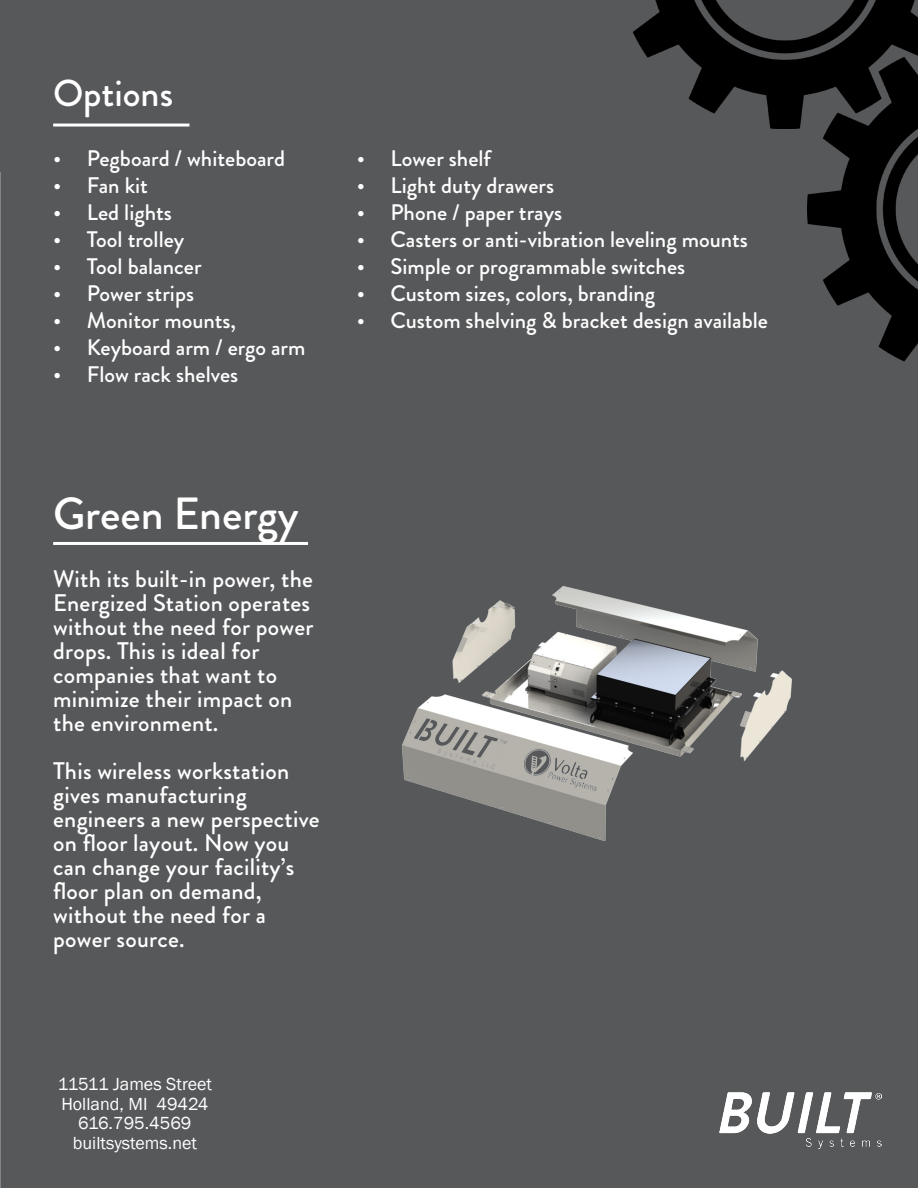
<style>
.page{position:relative;width:918px;height:1188px;background:#57585a}
.page>*{position:absolute;margin:0;border:0;box-sizing:border-box;transform-origin:0 0}
.t1{font:500 45px "Brandon Grotesque";color:#fff}
.t2{font:500 37.5px "Brandon Grotesque";color:#fff}
.t3{font:500 24px/24px "Brandon Grotesque";letter-spacing:.01em;color:#fff}
.t4{font:500 22.5px "Brandon Grotesque";color:#fff}
.t5{font:18px/19.5px "Franklin Gothic";color:#fff;text-align:center}
</style>
<div class="page">
<svg style="left:0;top:0;width:2px;height:172px"></svg>
<hr style="left:53px;top:124px;width:136px;height:3px;background:#fff">
<img style="left:618px;top:0;width:300px;height:128px">
<img style="left:808px;top:42px;width:110px;height:334px">
<img style="left:720px;top:1093px;width:162px;height:56px">
<hr style="left:53px;top:542px;width:255px;height:3px;background:#fff">
<img style="left:384px;top:542px;width:439px;height:335px">
<h2 class="t2" style="left:53px;top:67px;width:121px">Options</h2>
<p class="t4" style="left:53px;top:142px;width:233px">• Pegboard / whiteboard</p>
<p class="t4" style="left:53px;top:169px;width:96px">• Fan kit</p>
<p class="t4" style="left:53px;top:196px;width:120px">• Led lights</p>
<p class="t4" style="left:53px;top:223px;width:133px">• Tool trolley</p>
<p class="t4" style="left:53px;top:250px;width:150px">• Tool balancer</p>
<p class="t4" style="left:53px;top:277px;width:142px">• Power strips</p>
<p class="t4" style="left:53px;top:304px;width:184px">• Monitor mounts,</p>
<p class="t4" style="left:53px;top:331px;width:254px">• Keyboard arm / ergo arm</p>
<p class="t4" style="left:53px;top:358px;width:187px">• Flow rack shelves</p>
<p class="t4" style="left:357px;top:142px;width:136px">• Lower shelf</p>
<p class="t4" style="left:357px;top:169px;width:199px">• Light duty drawers</p>
<p class="t4" style="left:357px;top:196px;width:207px">• Phone / paper trays</p>
<p class="t4" style="left:357px;top:223px;width:393px">• Casters or anti-vibration leveling mounts</p>
<p class="t4" style="left:357px;top:250px;width:330px">• Simple or programmable switches</p>
<p class="t4" style="left:357px;top:277px;width:300px">• Custom sizes, colors, branding</p>
<p class="t4" style="left:357px;top:304px;width:413px">• Custom shelving &amp; bracket design available</p>
<p class="t1" style="left:53px;top:482px;width:247px">Green Energy</p>
<p class="t3" style="left:53px;top:567px;width:262px">With its built-in power, the<br>Energized Station operates without the need for power drops. This is ideal for</p>
<p class="t3" style="left:53px;top:663px;width:241px">companies that want to minimize their impact on the environment.</p>
<p class="t3" style="left:53px;top:759px;width:238px">This wireless workstation gives manufacturing</p>
<p class="t3" style="left:53px;top:807px;width:268px">engineers a new perspective on floor layout. Now you can change your facility’s floor plan on demand,</p>
<p class="t3" style="left:53px;top:903px;width:214px">without the need for a</p>
<p class="t3" style="left:53px;top:927px;width:133px">power source.</p>
<p class="t5" style="left:58px;top:1075px;width:156px">11511 James Street<br>Holland, MI 49424<br>616.795.4569 builtsystems.net</p>
</div>
